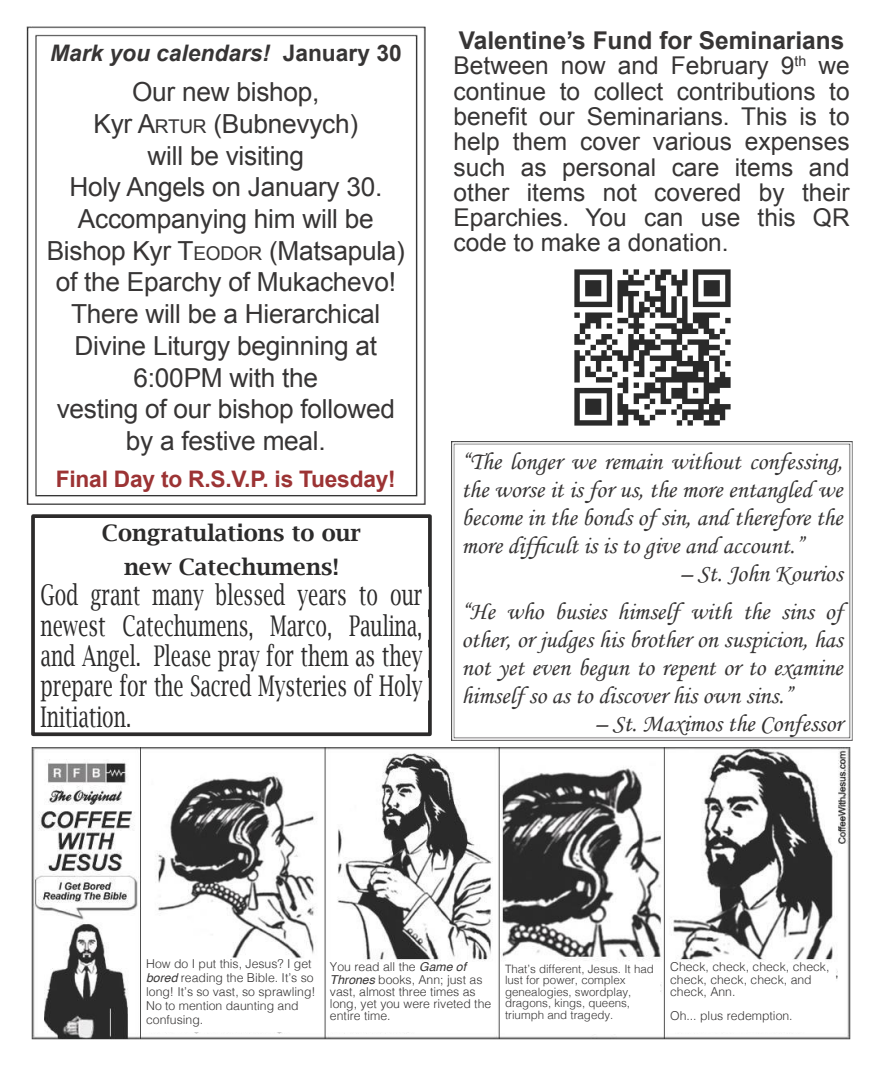
<style>
.page{position:relative;width:882px;height:1071px;background:#fff}
.page>*{position:absolute;margin:0;border:0;box-sizing:border-box;transform-origin:0 0}
.t1{font:28.53px/30.3px "Lucida Bright";color:#2c2b2b;text-align:justify;scale:.68 1}
.t2{font:26.25px/31.7px "Arial";letter-spacing:-.01em;color:#373535;text-align:center}
.t3{font:24.5px/28px "Monotype Corsiva";color:#373535;text-align:justify}
.t4{font:24.5px/25.4px "Arial";color:#373535}
.t5{font:600 22.75px/33.8px "Lucida Bright";color:#2c2b2b;text-align:center}
.t6{font:700 22.75px "Arial";letter-spacing:-.01em;color:#9c3334}
.t7{font:italic 700 22.75px "Arial";color:#373535}
.t8{font:300 12.25px/12.2px "Helvetica";color:#373535}
.t9{font:300 11.55px/11.5px "Helvetica";color:#373535}
.s1{font-style:normal}
.s2{font-size:19.07px}
.s3{font-weight:700}
.s4{font-weight:400;font-style:italic}
</style>
<div class="page">
<img style="left:26px;top:26px;width:400px;height:479px">
<img style="left:574px;top:269px;width:157px;height:157px">
<div style="left:31px;top:514px;width:401px;height:222px;border:4px solid #2c2b2b"></div>
<div style="left:41px;top:587px;width:388px;height:22px;background:#fff"></div>
<div style="left:41px;top:617px;width:388px;height:23px;background:#fff"></div>
<div style="left:41px;top:647px;width:388px;height:23px;background:#fff"></div>
<div style="left:41px;top:678px;width:388px;height:22px;background:#fff"></div>
<img style="left:32px;top:747px;width:818px;height:293px">
<div style="left:146px;top:959px;width:171px;height:74px;background:#fff"></div>
<div style="left:330px;top:963px;width:166px;height:70px;background:#fff"></div>
<div style="left:505px;top:964px;width:156px;height:71px;background:#fff"></div>
<div style="left:670px;top:963px;width:166px;height:70px;background:#fff"></div>
<img style="left:452px;top:442px;width:401px;height:299px">
<p class="t7" style="left:50px;top:40px;width:353px">Mark you calendars! <span class="s1">January 30</span></p>
<p class="t2" style="left:47px;top:76px;width:360px">Our new bishop,<br>Kyr A<span class="s2">RTUR</span> (Bubnevych)<br>will be visiting<br>Holy Angels on January 30.<br>Accompanying him will be<br>Bishop Kyr T<span class="s2">EODOR</span> (Matsapula) of the Eparchy of Mukachevo!<br>There will be a Hierarchical<br>Divine Liturgy beginning at<br>6:00PM with the<br>vesting of our bishop followed by a festive meal.</p>
<p class="t6" style="left:56px;top:466px;width:341px">Final Day to R.S.V.P. is Tuesday!</p>
<p class="t5" style="left:102px;top:516px;width:261px">Congratulations to our new Catechumens!</p>
<p class="t1" style="left:41px;top:579px;width:563px">God grant many blessed years to our newest Catechumens, Marco, Paulina, and Angel. Please pray for them as they prepare for the Sacred Mysteries of Holy Initiation.</p>
<p class="t4" style="left:454px;top:28px;width:398px"><span class="s3">Valentine’s Fund for Seminarians<br></span>Between now and February 9<sup>th</sup> we continue to collect contributions to benefit our Seminarians. This is to help them cover various expenses such as personal care items and other items not covered by their<br>Eparchies. You can use this QR code to make a donation.</p>
<p class="t3" style="left:461px;top:449px;width:383px">“The longer we remain without confessing, the worse it is for us, the more entangled we become in the bonds of sin, and therefore the more difficult is is to give and account.”</p>
<p class="t3" style="left:461px;top:555px;width:383px;line-height:38.5px;text-align:right">– St. John Kourios<br>“He who busies himself with the sins of</p>
<p class="t3" style="left:461px;top:627px;width:383px">other, or judges his brother on suspicion, has not yet even begun to repent or to examine himself so as to discover his own sins.”</p>
<p class="t3" style="left:595px;top:711px;width:249px">– St. Maximos the Confessor</p>
<p class="t8" style="left:146px;top:957px;width:171px;line-height:14px">How do I put this, Jesus? I get <span class="s4">bored</span> reading the Bible. It’s so long! It’s so vast, so sprawling!<br>No to mention daunting and confusing.</p>
<p class="t8" style="left:330px;top:962px;width:163px">You read all the <span class="s4">Game of<br>Thrones</span> books, Ann; just as vast, almost three times as long, yet you were riveted the entire time.</p>
<p class="t9" style="left:505px;top:964px;width:150px">That’s different, Jesus. It had lust for power, complex genealogies, swordplay, dragons, kings, queens, triumph and tragedy.</p>
<p class="t8" style="left:670px;top:962px;width:161px">Check, check, check, check, check, check, check, and check, Ann.</p>
<p class="t8" style="left:670px;top:1011px;width:124px">Oh... plus redemption.</p>
</div>
